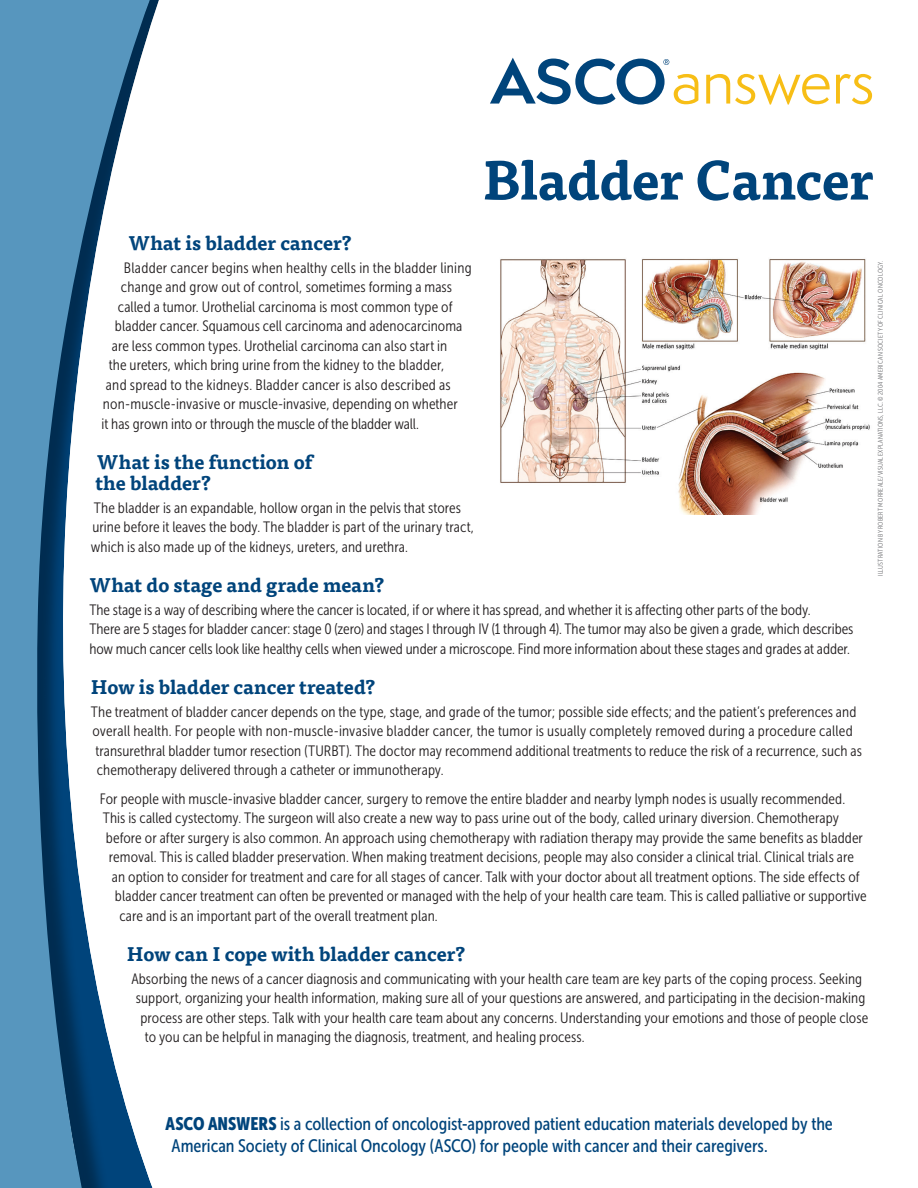
<style>
.page{position:relative;width:918px;height:1188px;background:#fff}
.page>*{position:absolute;margin:0;border:0;box-sizing:border-box;transform-origin:0 0}
.t1{font:700 54px "Tisa Pro";letter-spacing:-.01em;color:#00447b}
.header_2{font:700 19.5px/21px "Tisa Pro";color:#00447b}
.t2{font:18px/22.5px "Museo Sans Cond 500";letter-spacing:-.005em;color:#00447b}
._1st_paragraph{font:15px/19.5px "Museo Sans Cond 300";letter-spacing:.005em;color:#231f20}
.photo_credit{font:6.75px "Museo Sans Cond 300";letter-spacing:.025em;color:#6c6d70}
.s1{font-family:"Museo Sans Cond 900"}
</style>
<div class="page">
<svg style="left:0;top:0;width:155px;height:1188px"></svg>
<svg style="left:490px;top:58px;width:208px;height:47px"></svg>
<svg style="left:706px;top:74px;width:124px;height:31px"></svg>
<svg style="left:836px;top:74px;width:36px;height:30px"></svg>
<img style="left:500px;top:259px;width:370px;height:255px">
<p class="t1" style="left:482px;top:137px;width:392px">Bladder Cancer</p>
<p class="header_2" style="left:128px;top:232px;width:225px">What is bladder cancer?</p>
<p class="_1st_paragraph" style="left:124px;top:258px;width:349px">Bladder cancer begins when healthy cells in the bladder lining</p>
<p class="_1st_paragraph" style="left:121px;top:277px;width:333px">change and grow out of control, sometimes forming a mass</p>
<p class="_1st_paragraph" style="left:118px;top:297px;width:336px">called a tumor. Urothelial carcinoma is most common type of</p>
<p class="_1st_paragraph" style="left:115px;top:316px;width:349px">bladder cancer. Squamous cell carcinoma and adenocarcinoma</p>
<p class="_1st_paragraph" style="left:112px;top:336px;width:337px">are less common types. Urothelial carcinoma can also start in</p>
<p class="_1st_paragraph" style="left:109px;top:355px;width:337px">the ureters, which bring urine from the kidney to the bladder,</p>
<p class="_1st_paragraph" style="left:106px;top:375px;width:346px">and spread to the kidneys. Bladder cancer is also described as</p>
<p class="_1st_paragraph" style="left:103px;top:394px;width:356px">non-muscle-invasive or muscle-invasive, depending on whether</p>
<p class="_1st_paragraph" style="left:101px;top:414px;width:319px">it has grown into or through the muscle of the bladder wall.</p>
<p class="header_2" style="left:95px;top:451px;width:218px">What is the function of the bladder?</p>
<p class="_1st_paragraph" style="left:91px;top:498px;width:385px">The bladder is an expandable, hollow organ in the pelvis that stores urine before it leaves the body. The bladder is part of the urinary tract, which is also made up of the kidneys, ureters, and urethra.</p>
<p class="header_2" style="left:89px;top:574px;width:297px">What do stage and grade mean?</p>
<p class="_1st_paragraph" style="left:89px;top:600px;width:766px">The stage is a way of describing where the cancer is located, if or where it has spread, and whether it is affecting other parts of the body.<br>There are 5 stages for bladder cancer: stage 0 (zero) and stages I through IV (1 through 4). The tumor may also be given a grade, which describes how much cancer cells look like healthy cells when viewed under a microscope. Find more information about these stages and grades at adder.</p>
<p class="header_2" style="left:91px;top:676px;width:286px">How is bladder cancer treated?</p>
<p class="_1st_paragraph" style="left:91px;top:702px;width:767px">The treatment of bladder cancer depends on the type, stage, and grade of the tumor; possible side effects; and the patient’s preferences and</p>
<p class="_1st_paragraph" style="left:92px;top:721px;width:762px">overall health. For people with non-muscle-invasive bladder cancer, the tumor is usually completely removed during a procedure called</p>
<p class="_1st_paragraph" style="left:95px;top:741px;width:768px">transurethral bladder tumor resection (TURBT). The doctor may recommend additional treatments to reduce the risk of a recurrence, such as</p>
<p class="_1st_paragraph" style="left:97px;top:760px;width:348px">chemotherapy delivered through a catheter or immunotherapy.</p>
<p class="_1st_paragraph" style="left:100px;top:789px;width:747px">For people with muscle-invasive bladder cancer, surgery to remove the entire bladder and nearby lymph nodes is usually recommended.</p>
<p class="_1st_paragraph" style="left:103px;top:808px;width:738px">This is called cystectomy. The surgeon will also create a new way to pass urine out of the body, called urinary diversion. Chemotherapy</p>
<p class="_1st_paragraph" style="left:106px;top:828px;width:759px">before or after surgery is also common. An approach using chemotherapy with radiation therapy may provide the same benefits as bladder</p>
<p class="_1st_paragraph" style="left:109px;top:847px;width:747px">removal. This is called bladder preservation. When making treatment decisions, people may also consider a clinical trial. Clinical trials are</p>
<p class="_1st_paragraph" style="left:112px;top:867px;width:749px">an option to consider for treatment and care for all stages of cancer. Talk with your doctor about all treatment options. The side effects of</p>
<p class="_1st_paragraph" style="left:115px;top:886px;width:753px">bladder cancer treatment can often be prevented or managed with the help of your health care team. This is called palliative or supportive</p>
<p class="_1st_paragraph" style="left:119px;top:906px;width:320px">care and is an important part of the overall treatment plan.</p>
<p class="header_2" style="left:127px;top:943px;width:340px">How can I cope with bladder cancer?</p>
<p class="_1st_paragraph" style="left:131px;top:969px;width:732px">Absorbing the news of a cancer diagnosis and communicating with your health care team are key parts of the coping process. Seeking</p>
<p class="_1st_paragraph" style="left:136px;top:988px;width:731px">support, organizing your health information, making sure all of your questions are answered, and participating in the decision-making</p>
<p class="_1st_paragraph" style="left:140px;top:1008px;width:729px">process are other steps. Talk with your health care team about any concerns. Understanding your emotions and those of people close</p>
<p class="_1st_paragraph" style="left:145px;top:1027px;width:441px">to you can be helpful in managing the diagnosis, treatment, and healing process.</p>
<p class="photo_credit" style="left:877px;top:576px;width:317px;rotate:-90deg">ILLUSTRATION BY ROBERT MORREALE/VISUAL EXPLANATIONS, LLC. © 2004 AMERICAN SOCIETY OF CLINICAL ONCOLOGY.</p>
<p class="t2" style="left:172px;top:1112px;width:663px;text-indent:-6px"><span class="s1">ASCO ANSWERS</span> is a collection of oncologist-approved patient education materials developed by the<br>American Society of Clinical Oncology (ASCO) for people with cancer and their caregivers.</p>
</div>
